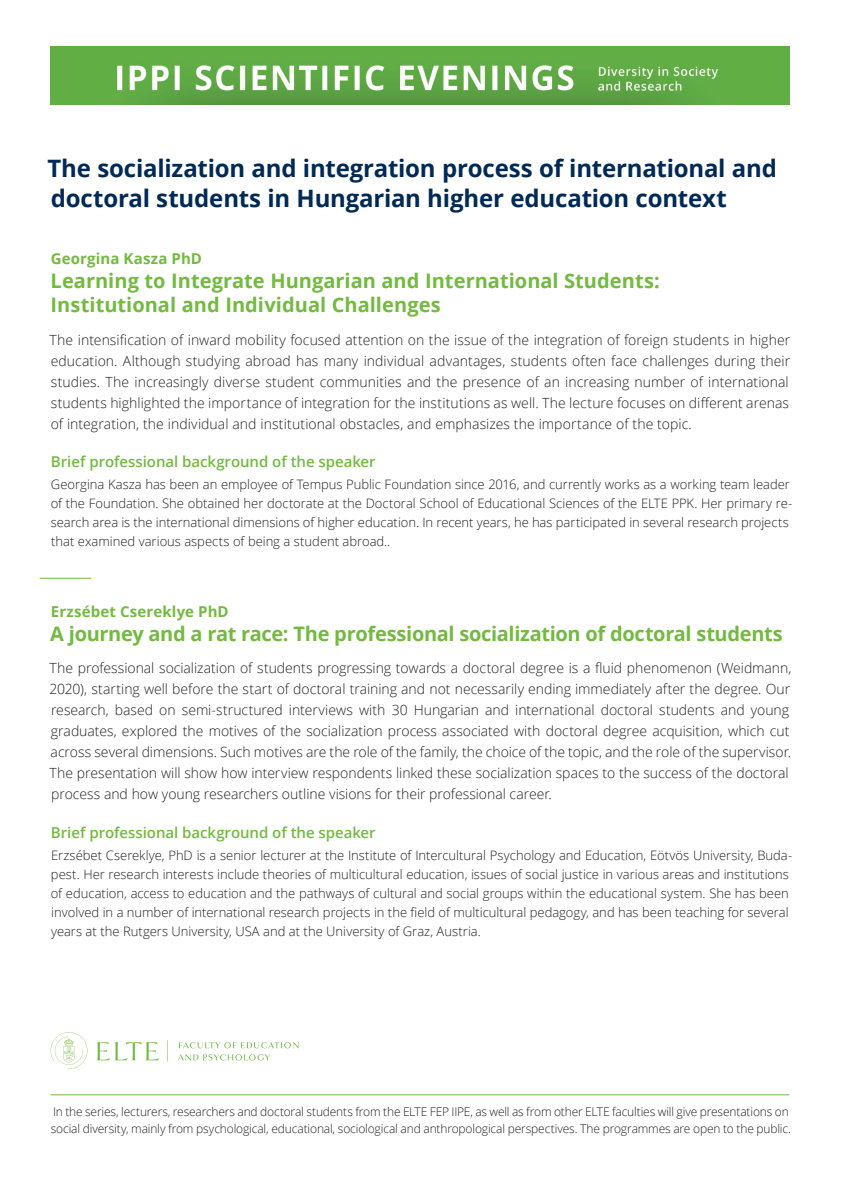
<style>
.page{position:relative;width:842px;height:1191px;background:#fff}
.page>*{position:absolute;margin:0;border:0;box-sizing:border-box;transform-origin:0 0}
.t1{font:700 24px/30px "Open Sans";letter-spacing:-.01em;color:#002a55}
.t2{font:700 20px/24px "Open Sans";color:#72ba40}
.t3{font:600 15px "Open Sans";letter-spacing:-.005em;color:#72ba40}
.t4{font:700 15px "Open Sans";letter-spacing:.01em;color:#72ba40}
.t5{font:300 14px/21px "Open Sans";color:#231f20;text-align:justify}
.t6{font:300 13px/19px "Open Sans";color:#231f20}
.t7{font:300 12px/17px "Open Sans";letter-spacing:-.015em;color:#231f20}
</style>
<div class="page">
<img style="left:51px;top:47px;width:738px;height:57px">
<hr style="left:40px;top:578px;width:51px;height:1px;background:#72ba40">
<svg style="left:97px;top:1042px;width:62px;height:18px"></svg>
<svg style="left:167px;top:1040px;width:1px;height:21px"></svg>
<svg style="left:179px;top:1042px;width:120px;height:6px"></svg>
<svg style="left:178px;top:1054px;width:92px;height:6px"></svg>
<svg style="left:51px;top:1032px;width:36px;height:37px"></svg>
<hr style="left:51px;top:1094px;width:738px;height:1px;background:#72ba40">
<h1 class="t1" style="left:47px;top:153px;width:731px">The socialization and integration process of international and doctoral students in Hungarian higher education context</h1>
<p class="t4" style="left:51px;top:248px;width:153px">Georgina Kasza PhD</p>
<h2 class="t2" style="left:51px;top:269px;width:611px">Learning to Integrate Hungarian and International Students:<br>Institutional and Individual Challenges</h2>
<p class="t5" style="left:50px;top:329px;width:742px">The intensification of inward mobility focused attention on the issue of the integration of foreign students in higher education. Although studying abroad has many individual advantages, students often face challenges during their studies. The increasingly diverse student communities and the presence of an increasing number of international students highlighted the importance of integration for the institutions as well. The lecture focuses on different arenas of integration, the individual and institutional obstacles, and emphasizes the importance of the topic.</p>
<p class="t3" style="left:51px;top:452px;width:326px">Brief professional background of the speaker</p>
<p class="t6" style="left:51px;top:475px;width:743px">Georgina Kasza has been an employee of Tempus Public Foundation since 2016, and currently works as a working team leader of the Foundation. She obtained her doctorate at the Doctoral School of Educational Sciences of the ELTE PPK. Her primary re&shy;search area is the international dimensions of higher education. In recent years, he has participated in several research projects that examined various aspects of being a student abroad..</p>
<p class="t4" style="left:51px;top:601px;width:179px">Erzsébet Csereklye PhD</p>
<h2 class="t2" style="left:50px;top:621px;width:734px">A journey and a rat race: The professional socialization of doctoral students</h2>
<p class="t5" style="left:49px;top:657px;width:743px;text-align:left">The professional socialization of students progressing towards a doctoral degree is a fluid phenomenon (Weidmann, 2020), starting well before the start of doctoral training and not necessarily ending immediately after the degree. Our research, based on semi-structured interviews with 30 Hungarian and international doctoral students and young graduates, explored the motives of the socialization process associated with doctoral degree acquisition, which cut across several dimensions. Such motives are the role of the family, the choice of the topic, and the role of the supervisor.<br>The presentation will show how interview respondents linked these socialization spaces to the success of the doctoral process and how young researchers outline visions for their professional career.</p>
<p class="t3" style="left:51px;top:822px;width:326px">Brief professional background of the speaker</p>
<p class="t6" style="left:51px;top:845px;width:743px">Erzsébet Csereklye, PhD is a senior lecturer at the Institute of Intercultural Psychology and Education, Eötvös University, Buda&shy;pest. Her research interests include theories of multicultural education, issues of social justice in various areas and institutions of education, access to education and the pathways of cultural and social groups within the educational system. She has been involved in a number of international research projects in the field of multicultural pedagogy, and has been teaching for several years at the Rutgers University, USA and at the University of Graz, Austria.</p>
<p class="t7" style="left:51px;top:1102px;width:742px">In the series, lecturers, researchers and doctoral students from the ELTE FEP IIPE, as well as from other ELTE faculties will give presentations on social diversity, mainly from psychological, educational, sociological and anthropological perspectives. The programmes are open to the public.</p>
</div>
